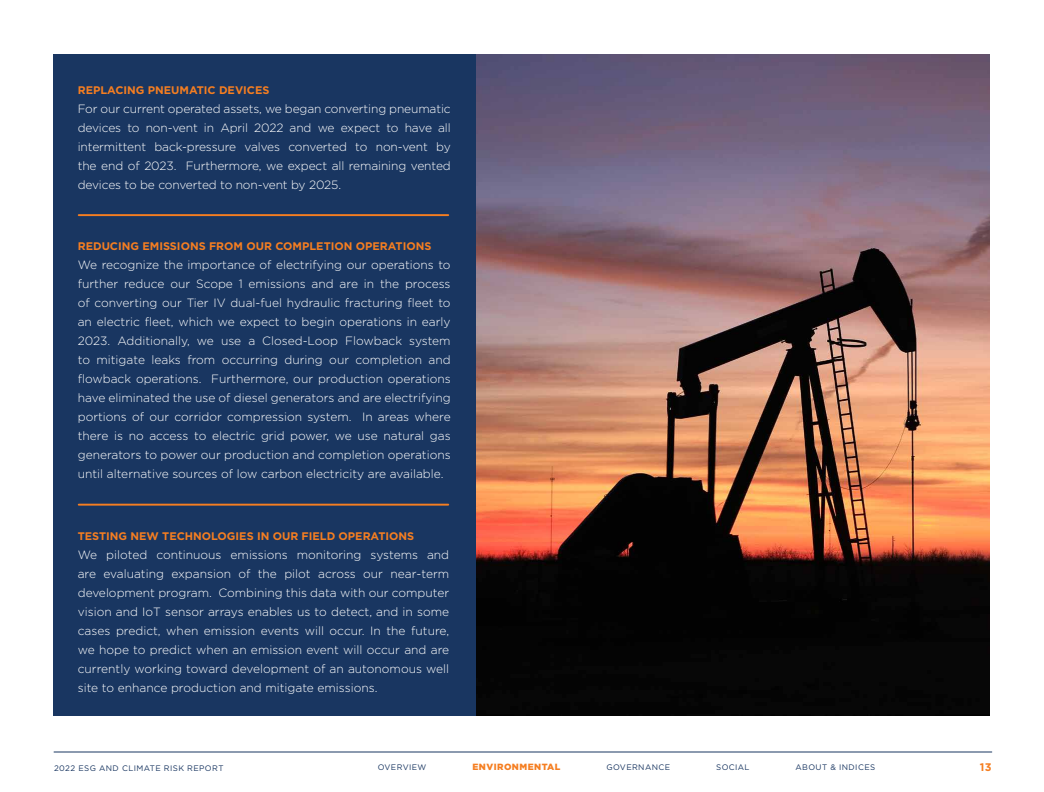
<style>
.page{position:relative;width:1044px;height:792px;background:#fff}
.page>*{position:absolute;margin:0;border:0;box-sizing:border-box;transform-origin:0 0}
.t1{font:300 12px/19px "Gotham";color:#fff;text-align:justify}
.t2{font:700 11px "Gotham";color:#f57e21}
.t3{font:900 9px "Gotham";letter-spacing:.05em;color:#f57e21}
.t4{font:8px "Gotham";letter-spacing:.05em;color:#193661}
</style>
<div class="page">
<hr style="left:54px;top:752px;width:938px;height:1px;background:#193661">
<img style="left:476px;top:54px;width:514px;height:662px">
<div style="left:54px;top:54px;width:422px;height:662px;background:#193661"></div>
<hr style="left:79px;top:214px;width:369px;height:2px;background:#f57e21">
<hr style="left:79px;top:504px;width:369px;height:2px;background:#f57e21">
<p class="t2" style="left:78px;top:83px;width:193px">REPLACING PNEUMATIC DEVICES</p>
<p class="t1" style="left:78px;top:99px;width:375px">For our current operated assets, we began converting pneumatic devices to non-vent in April 2022 and we expect to have all intermittent back-pressure valves converted to non-vent by the end of 2023. Furthermore, we expect all remaining vented devices to be converted to non-vent by 2025.</p>
<p class="t2" style="left:78px;top:239px;width:355px">REDUCING EMISSIONS FROM OUR COMPLETION OPERATIONS</p>
<p class="t1" style="left:78px;top:255px;width:374px">We recognize the importance of electrifying our operations to further reduce our Scope 1 emissions and are in the process of converting our Tier IV dual-fuel hydraulic fracturing fleet to an electric fleet, which we expect to begin operations in early 2023. Additionally, we use a Closed-Loop Flowback system to mitigate leaks from occurring during our completion and flowback operations. Furthermore, our production operations have eliminated the use of diesel generators and are electrifying portions of our corridor compression system. In areas where there is no access to electric grid power, we use natural gas generators to power our production and completion operations until alternative sources of low carbon electricity are available.</p>
<p class="t2" style="left:78px;top:529px;width:338px">TESTING NEW TECHNOLOGIES IN OUR FIELD OPERATIONS</p>
<p class="t1" style="left:78px;top:545px;width:373px">We piloted continuous emissions monitoring systems and are evaluating expansion of the pilot across our near-term development program. Combining this data with our computer vision and IoT sensor arrays enables us to detect, and in some cases predict, when emission events will occur. In the future, we hope to predict when an emission event will occur and are currently working toward development of an autonomous well site to enhance production and mitigate emissions.</p>
<p class="t4" style="left:54px;top:763px;width:171px">2022 ESG AND CLIMATE RISK REPORT</p>
<p class="t4" style="left:378px;top:762px;width:50px">OVERVIEW</p>
<p class="t3" style="left:472px;top:760px;width:90px">ENVIRONMENTAL</p>
<p class="t4" style="left:606px;top:762px;width:65px">GOVERNANCE</p>
<p class="t4" style="left:716px;top:762px;width:35px">SOCIAL</p>
<p class="t4" style="left:796px;top:762px;width:81px">ABOUT &amp; INDICES</p>
<p class="t2" style="left:980px;top:760px;width:14px">13</p>
</div>
